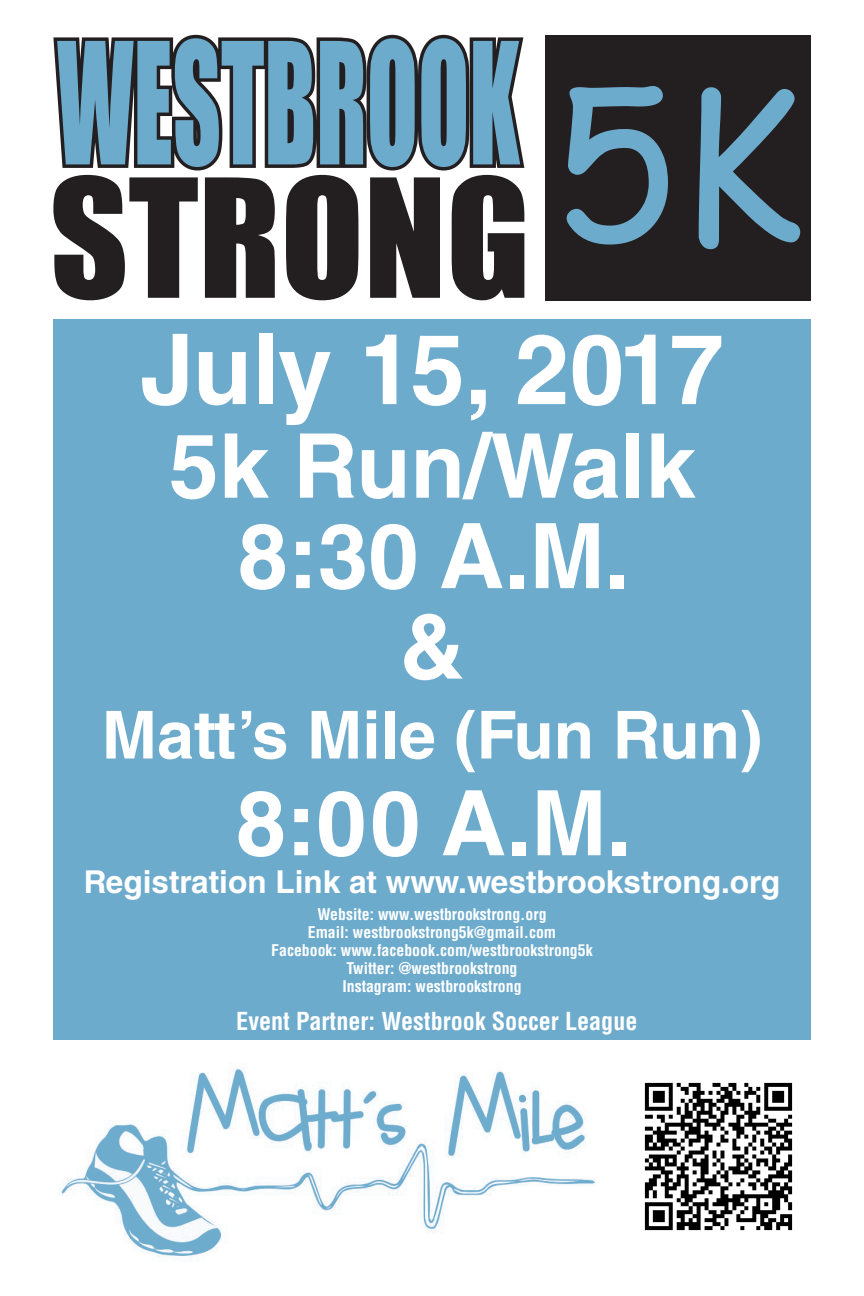
<style>
.page{position:relative;width:864px;height:1296px;background:#fff}
.page>*{position:absolute;margin:0;border:0;box-sizing:border-box;transform-origin:0 0}
.t1{font:700 97.8px "Helvetica LT Std";letter-spacing:-.02em;color:#fff}
.t2{font:700 90.4px "Helvetica LT Std";color:#fff}
.t3{font:700 89.4px "Helvetica LT Std";color:#fff}
.t4{font:700 66.3px "Helvetica LT Std";color:#fff}
.t5{font:700 31.5px "Helvetica LT Std";color:#fff}
.t6{font:700 condensed 24.2px "Helvetica LT Std";color:#fff}
.t7{font:700 condensed 15.8px "Helvetica LT Std";color:#fff}
</style>
<div class="page">
<svg style="left:53px;top:35px;width:471px;height:265px"></svg>
<div style="left:545px;top:35px;width:266px;height:265px;background:#231f20"></div>
<svg style="left:567px;top:86px;width:233px;height:163px"></svg>
<img style="left:61px;top:1069px;width:535px;height:188px">
<div style="left:53px;top:319px;width:758px;height:720px;background:#6dabcd"></div>
<img style="left:644px;top:1082px;width:149px;height:149px">
<p class="t1" style="left:140px;top:310px;width:585px">July 15, 2017</p>
<p class="t3" style="left:169px;top:412px;width:528px">5k Run/Walk</p>
<p class="t2" style="left:238px;top:501px;width:394px">8:30 A.M.</p>
<p class="t2" style="left:399px;top:592px;width:67px">&amp;</p>
<p class="t4" style="left:102px;top:695px;width:662px">Matt’s Mile (Fun Run)</p>
<p class="t2" style="left:236px;top:768px;width:398px">8:00 A.M.</p>
<p class="t5" style="left:84px;top:863px;width:698px">Registration Link at www.westbrookstrong.org</p>
<p class="t7" style="left:317px;top:905px;width:231px">Website: www.westbrookstrong.org</p>
<p class="t7" style="left:308px;top:923px;width:250px">Email: westbrookstrong5k@gmail.com</p>
<p class="t7" style="left:271px;top:941px;width:323px">Facebook: www.facebook.com/westbrookstrong5k</p>
<p class="t7" style="left:346px;top:958px;width:173px">Twitter: @westbrookstrong</p>
<p class="t7" style="left:342px;top:976px;width:181px">Instagram: westbrookstrong</p>
<p class="t6" style="left:236px;top:1006px;width:403px">Event Partner: Westbrook Soccer League</p>
</div>
